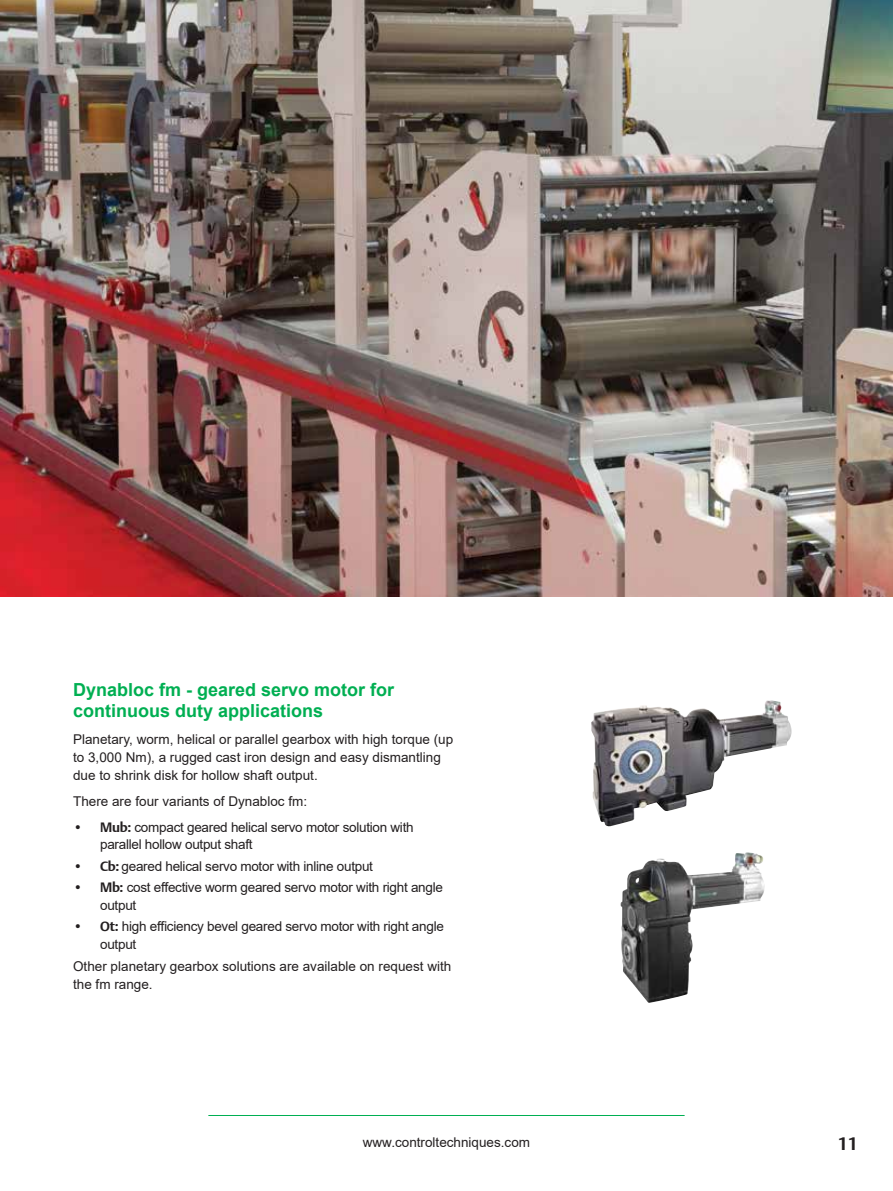
<style>
.page{position:relative;width:893px;height:1191px;background:#fff}
.page>*{position:absolute;margin:0;border:0;box-sizing:border-box;transform-origin:0 0}
.t1{font:700 18px/21.6px "Arial";color:#00af52}
.t2{font:700 18px "DTL Argo T";color:#231f20}
.t3{font:13.5px/18px "Arial";color:#231f20}
.t4{font:13.5px/17.2px "Arial";letter-spacing:-.02em;color:#231f20}
.s1{font-family:"DTL Argo T";font-weight:700}
</style>
<div class="page">
<hr style="left:208px;top:1115px;width:477px;height:1px;background:#00af52">
<img style="left:0;top:0;width:893px;height:596px">
<img style="left:591px;top:700px;width:201px;height:127px">
<img style="left:620px;top:852px;width:145px;height:151px">
<h1 class="t1" style="left:73px;top:679px;width:323px">Dynabloc fm - geared servo motor for continuous duty applications</h1>
<p class="t3" style="left:73px;top:730px;width:382px">Planetary, worm, helical or parallel gearbox with high torque (up to 3,000 Nm), a rugged cast iron design and easy dismantling due to shrink disk for hollow shaft output.</p>
<p class="t3" style="left:73px;top:792px;width:236px">There are four variants of Dynabloc fm:</p>
<p class="t4" style="left:100px;top:818px;width:315px;text-indent:-27px"><span class="s1">• Mub:</span> compact geared helical servo motor solution with parallel hollow output shaft</p>
<p class="t4" style="left:73px;top:857px;width:301px"><span class="s1">• Cb:</span> geared helical servo motor with inline output</p>
<p class="t4" style="left:100px;top:879px;width:344px;text-indent:-27px"><span class="s1">• Mb:</span> cost effective worm geared servo motor with right angle output</p>
<p class="t4" style="left:100px;top:917px;width:345px;text-indent:-27px"><span class="s1">• Ot:</span> high efficiency bevel geared servo motor with right angle output</p>
<p class="t3" style="left:73px;top:957px;width:380px">Other planetary gearbox solutions are available on request with the fm range.</p>
<p class="t3" style="left:363px;top:1133px;width:169px">www.controltechniques.com</p>
<h1 class="t2" style="left:838px;top:1132px;width:22px">11</h1>
</div>
